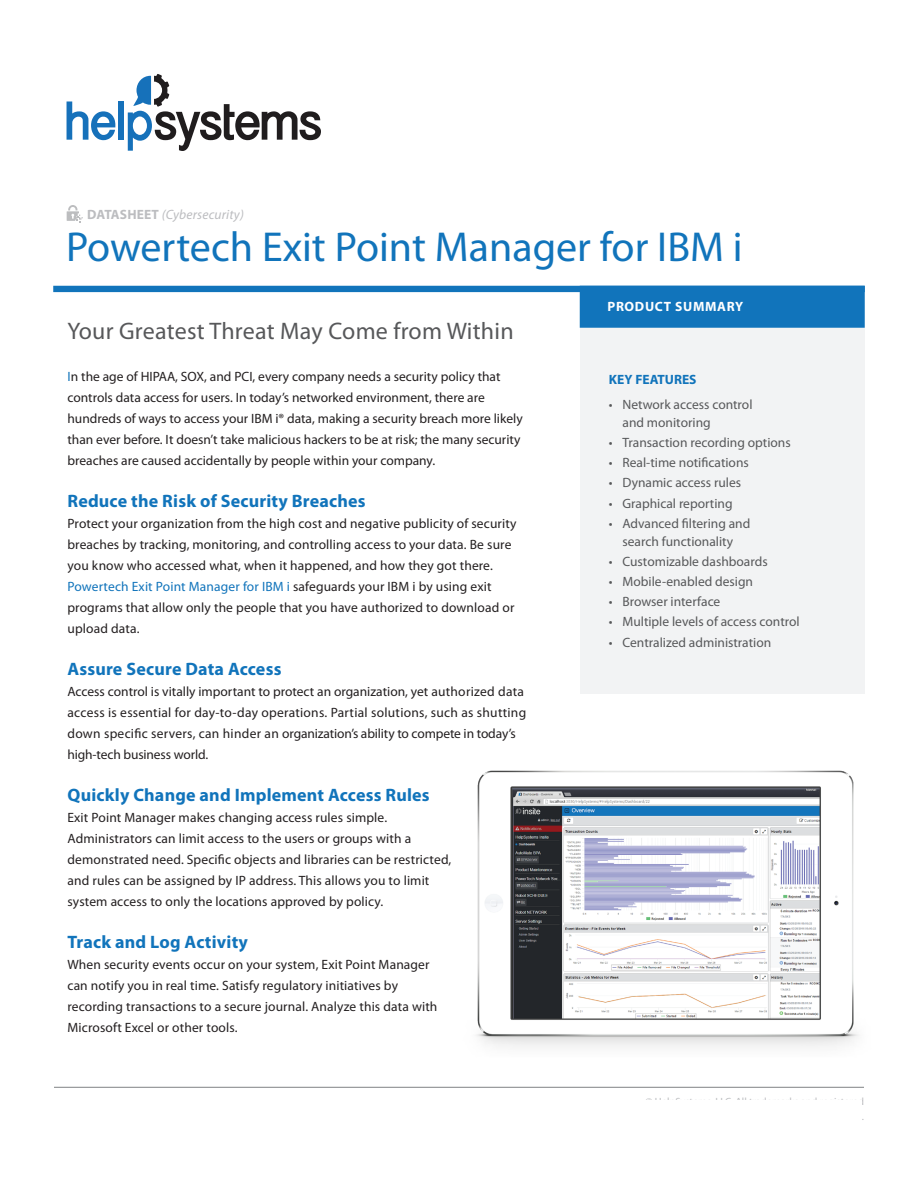
<style>
.page{position:relative;width:918px;height:1188px;background:#fff}
.page>*{position:absolute;margin:0;border:0;box-sizing:border-box;transform-origin:0 0}
.t1{font:42px "Myriad Pro";color:#1174bb}
.t2{font:24px "Myriad Pro";letter-spacing:.01em;color:#57585a}
.t3{font:700 18px "Myriad Pro";letter-spacing:.01em;color:#1174bb}
.t4{font:13.5px/21px "Myriad Pro";letter-spacing:.01em;color:#231f20}
.t5{font:13.5px/18px "Myriad Pro";color:#57585a}
.t6{font:italic 13.5px "Myriad Pro";letter-spacing:.01em;color:#bcbdc0}
.t7{font:700 13.5px "Myriad Pro";letter-spacing:.05em;color:#fff}
.t8{font:700 13.5px "Myriad Pro";color:#1174bb}
.s1{font-weight:700;font-style:normal}
.s2{color:#1174bb}
</style>
<div class="page">
<div style="left:580px;top:286px;width:285px;height:42px;background:#1174bb;border:2px solid #1174bb"></div>
<div style="left:53px;top:286px;width:812px;height:6px;background:#1174bb"></div>
<div style="left:580px;top:328px;width:285px;height:366px;background:#f2f3f4"></div>
<svg style="left:67px;top:205px;width:16px;height:17px"></svg>
<svg style="left:67px;top:101px;width:48px;height:39px"></svg>
<div style="left:118px;top:101px;width:6px;height:39px;background:#1671ba"></div>
<svg style="left:128px;top:74px;width:193px;height:77px"></svg>
<hr style="left:54px;top:1087px;width:810px;height:1px;background:#808285">
<img style="left:476px;top:770px;width:383px;height:277px">
<p class="t6" style="left:87px;top:206px;width:158px"><span class="s1">DATASHEET</span> (Cybersecurity)</p>
<h1 class="t1" style="left:66px;top:221px;width:678px">Powertech Exit Point Manager for IBM i</h1>
<h2 class="t2" style="left:68px;top:316px;width:448px">Your Greatest Threat May Come from Within</h2>
<p class="t4" style="left:68px;top:366px;width:457px"><span class="s2">I</span>n the age of HIPAA, SOX, and PCI, every company needs a security policy that controls data access for users. In today’s networked environment, there are hundreds of ways to access your IBM i® data, making a security breach more likely than ever before. It doesn’t take malicious hackers to be at risk; the many security breaches are caused accidentally by people within your company.</p>
<h3 class="t3" style="left:68px;top:489px;width:300px">Reduce the Risk of Security Breaches</h3>
<p class="t4" style="left:68px;top:513px;width:451px">Protect your organization from the high cost and negative publicity of security breaches by tracking, monitoring, and controlling access to your data. Be sure you know who accessed what, when it happened, and how they got there.<br><span class="s2">Powertech Exit Point Manager for IBM i</span> safeguards your IBM i by using exit programs that allow only the people that you have authorized to download or upload data.</p>
<h3 class="t3" style="left:68px;top:657px;width:215px">Assure Secure Data Access</h3>
<p class="t4" style="left:68px;top:681px;width:460px">Access control is vitally important to protect an organization, yet authorized data access is essential for day-to-day operations. Partial solutions, such as shutting down specific servers, can hinder an organization’s ability to compete in today’s high-tech business world.</p>
<h3 class="t3" style="left:68px;top:783px;width:364px">Quickly Change and Implement Access Rules</h3>
<p class="t4" style="left:68px;top:807px;width:385px">Exit Point Manager makes changing access rules simple.<br>Administrators can limit access to the users or groups with a demonstrated need. Specific objects and libraries can be restricted, and rules can be assigned by IP address. This allows you to limit system access to only the locations approved by policy.</p>
<h3 class="t3" style="left:68px;top:930px;width:182px">Track and Log Activity</h3>
<p class="t4" style="left:68px;top:954px;width:371px">When security events occur on your system, Exit Point Manager can notify you in real time. Satisfy regulatory initiatives by recording transactions to a secure journal. Analyze this data with Microsoft Excel or other tools.</p>
<p class="t7" style="left:608px;top:298px;width:137px">PRODUCT SUMMARY</p>
<p class="t8" style="left:609px;top:371px;width:89px">KEY FEATURES</p>
<p class="t5" style="left:622px;top:395px;width:132px;text-indent:-14px">• Network access control and monitoring</p>
<p class="t5" style="left:609px;top:433px;width:183px">• Transaction recording options</p>
<p class="t5" style="left:609px;top:454px;width:141px">• Real-time notifications</p>
<p class="t5" style="left:609px;top:474px;width:134px">• Dynamic access rules</p>
<p class="t5" style="left:609px;top:494px;width:125px">• Graphical reporting</p>
<p class="t5" style="left:609px;top:514px;width:143px;text-align:center">• Advanced filtering and search functionality</p>
<p class="t5" style="left:609px;top:552px;width:160px">• Customizable dashboards</p>
<p class="t5" style="left:609px;top:572px;width:146px">• Mobile-enabled design</p>
<p class="t5" style="left:609px;top:593px;width:113px">• Browser interface</p>
<p class="t5" style="left:609px;top:613px;width:192px">• Multiple levels of access control</p>
<p class="t5" style="left:609px;top:633px;width:164px">• Centralized administration</p>
</div>
